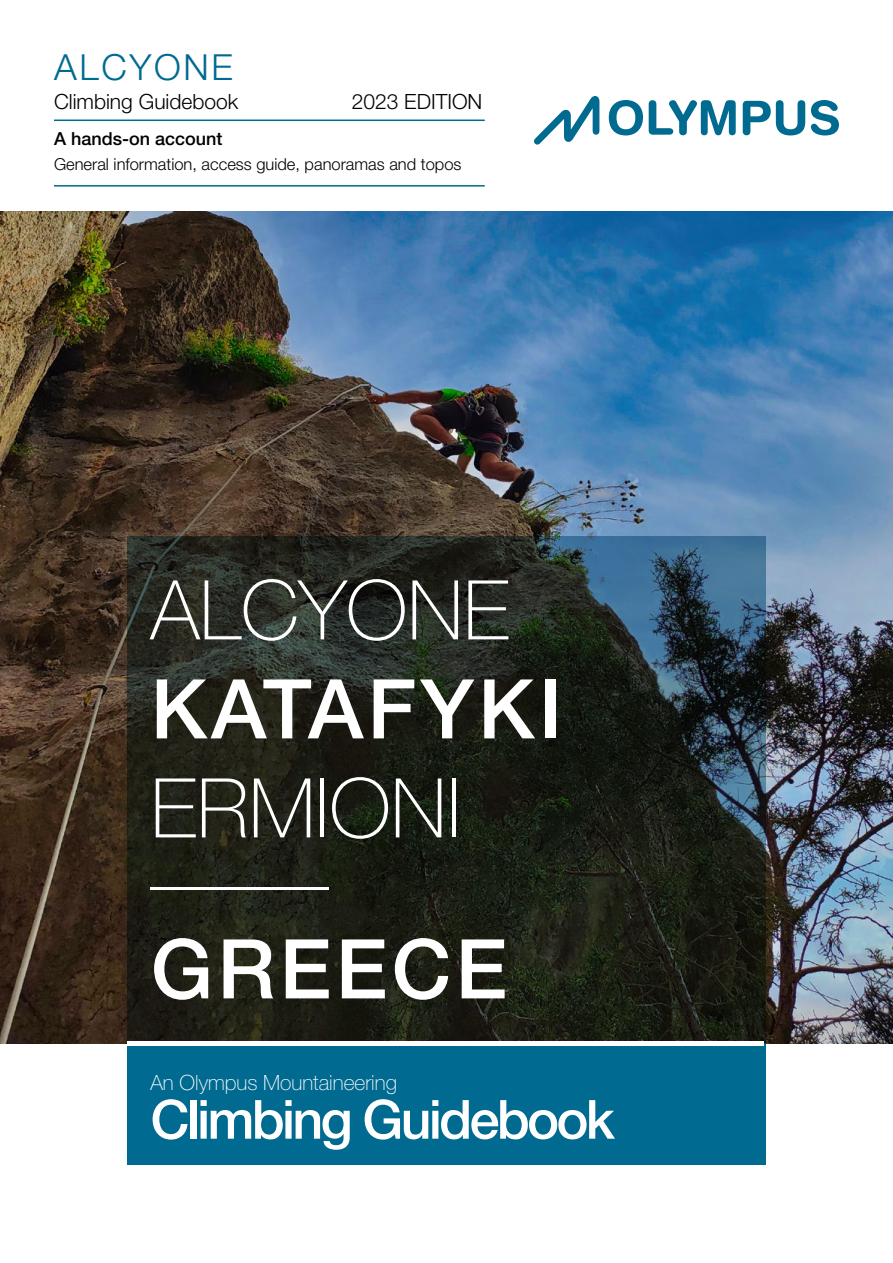
<style>
.page{position:relative;width:893px;height:1263px;background:#fff}
.page>*{position:absolute;margin:0;border:0;box-sizing:border-box;transform-origin:0 0}
.t1{font:100 82.5px "Helvetica Neue LT Std";color:#fff}
.t2{font:500 82.5px "Helvetica Neue LT Std";letter-spacing:.05em;color:#fff}
.t3{font:500 54px "Helvetica Neue LT Std";letter-spacing:-.05em;color:#fff}
.t4{font:300 36px "Helvetica Neue LT Std";letter-spacing:.075em;color:#006a90}
.t5{font:300 21px "Helvetica Neue LT Std";color:#000}
.t6{font:100 21px "Helvetica Neue LT Std";color:#fff}
.t7{font:500 18px "Helvetica Neue LT Std";color:#000}
.t8{font:300 16.5px "Helvetica Neue LT Std";color:#000}
</style>
<div class="page">
<hr style="left:54px;top:120px;width:431px;height:1px;background:#006a90">
<hr style="left:54px;top:185px;width:431px;height:2px;background:#006a90">
<svg style="left:609px;top:100px;width:34px;height:35px"></svg>
<svg style="left:649px;top:100px;width:87px;height:35px"></svg>
<svg style="left:743px;top:100px;width:62px;height:35px"></svg>
<svg style="left:811px;top:100px;width:28px;height:35px"></svg>
<svg style="left:534px;top:96px;width:65px;height:49px"></svg>
<img style="left:0;top:212px;width:893px;height:832px">
<div style="left:127px;top:1043px;width:638px;height:121px;background:#006a90"></div>
<svg style="left:127px;top:537px;width:638px;height:507px;fill:#1d1f15"></svg>
<div style="left:127px;top:1041px;width:637px;height:5px;background:#fff"></div>
<hr style="left:151px;top:887px;width:178px;height:3px;background:#fff">
<h3 class="t4" style="left:54px;top:45px;width:180px">ALCYONE</h3>
<p class="t5" style="left:54px;top:89px;width:186px">Climbing Guidebook</p>
<p class="t7" style="left:54px;top:127px;width:170px">A hands-on account</p>
<p class="t8" style="left:54px;top:154px;width:409px">General information, access guide, panoramas and topos</p>
<p class="t5" style="left:352px;top:89px;width:132px">2023 EDITION</p>
<h1 class="t1" style="left:151px;top:563px;width:360px">ALCYONE</h1>
<h1 class="t2" style="left:151px;top:660px;width:413px">KATAFYKI</h1>
<h1 class="t1" style="left:151px;top:761px;width:312px">ERMIONI</h1>
<h1 class="t2" style="left:151px;top:920px;width:358px">GREECE</h1>
<p class="t6" style="left:151px;top:1070px;width:248px">An Olympus Mountaineering</p>
<h2 class="t3" style="left:151px;top:1087px;width:466px">Climbing Guidebook</h2>
</div>
